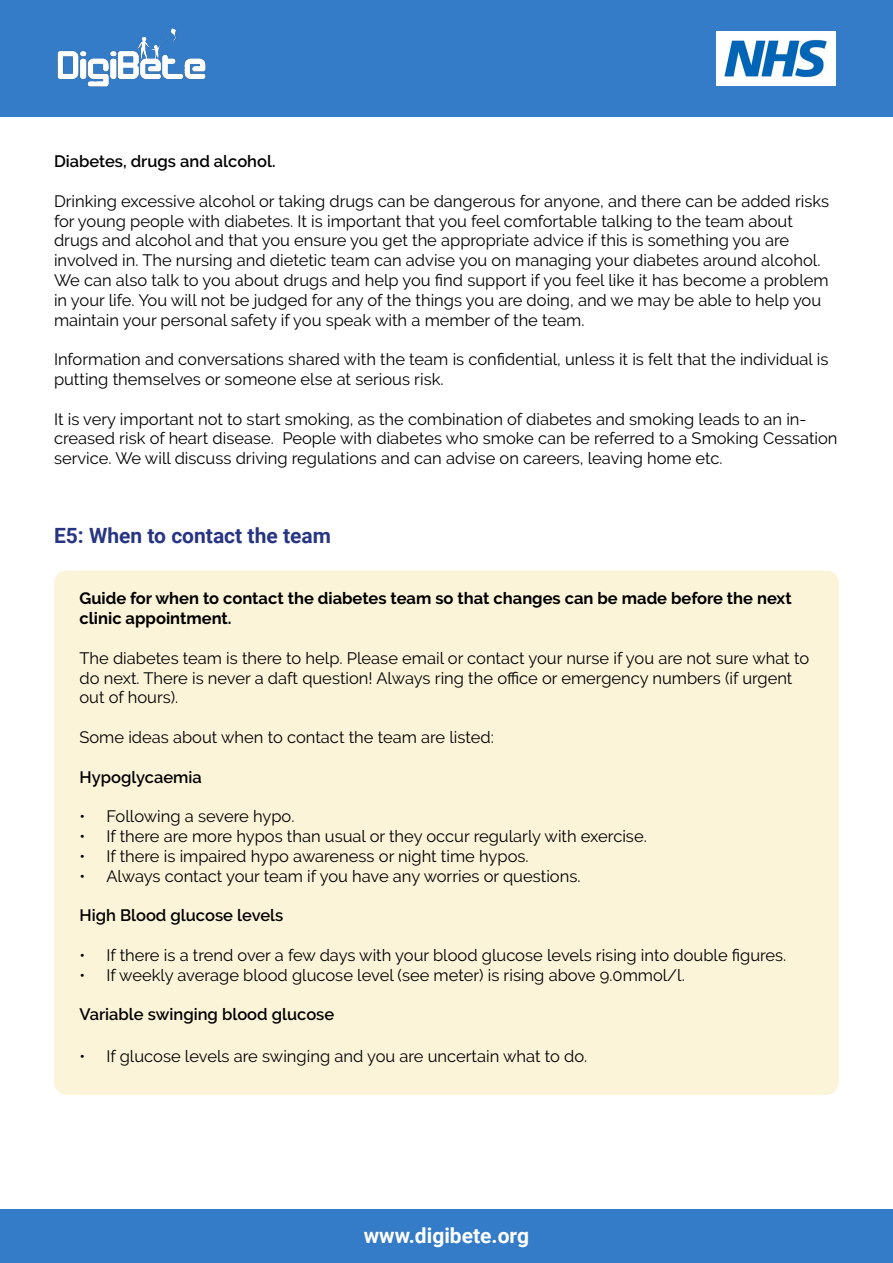
<style>
.page{position:relative;width:893px;height:1263px;background:#fff}
.page>*{position:absolute;margin:0;border:0;box-sizing:border-box;transform-origin:0 0}
.t1{font:700 21px "Roboto";color:#283583}
.t2{font:700 21px "Roboto";color:#fff}
.t3{font:16.5px/19.8px "Raleway";color:#000}
.t4{font:700 16.5px/19.8px "Raleway";color:#000}
.t5{font:600 16.5px "Raleway";color:#000}
</style>
<div class="page">
<div style="left:0;top:0;width:893px;height:117px;background:#347cc8"></div>
<div style="left:0;top:1209px;width:893px;height:54px;background:#347cc8"></div>
<img style="left:57px;top:28px;width:149px;height:59px">
<img style="left:717px;top:32px;width:118px;height:54px">
<div style="left:54px;top:570px;width:785px;height:525px;background:#fcf4d9;border-radius:13px"></div>
<p class="t5" style="left:54px;top:152px;width:223px">Diabetes, drugs and alcohol.</p>
<p class="t3" style="left:54px;top:191px;width:777px">Drinking excessive alcohol or taking drugs can be dangerous for anyone, and there can be added risks for young people with diabetes. It is important that you feel comfortable talking to the team about drugs and alcohol and that you ensure you get the appropriate advice if this is something you are involved in. The nursing and dietetic team can advise you on managing your diabetes around alcohol.<br>We can also talk to you about drugs and help you find support if you feel like it has become a problem in your life. You will not be judged for any of the things you are doing, and we may be able to help you maintain your personal safety if you speak with a member of the team.</p>
<p class="t3" style="left:54px;top:349px;width:776px">Information and conversations shared with the team is confidential, unless it is felt that the individual is putting themselves or someone else at serious risk.</p>
<p class="t3" style="left:54px;top:409px;width:785px">It is very important not to start smoking, as the combination of diabetes and smoking leads to an in&shy;creased risk of heart disease. People with diabetes who smoke can be referred to a Smoking Cessation service. We will discuss driving regulations and can advise on careers, leaving home etc.</p>
<p class="t1" style="left:54px;top:521px;width:278px">E5: When to contact the team</p>
<p class="t4" style="left:79px;top:589px;width:714px">Guide for when to contact the diabetes team so that changes can be made before the next clinic appointment.</p>
<p class="t3" style="left:79px;top:648px;width:731px">The diabetes team is there to help. Please email or contact your nurse if you are not sure what to do next. There is never a daft question! Always ring the office or emergency numbers (if urgent out of hours).</p>
<p class="t3" style="left:79px;top:727px;width:416px">Some ideas about when to contact the team are listed:</p>
<p class="t5" style="left:79px;top:767px;width:124px">Hypoglycaemia</p>
<p class="t3" style="left:79px;top:806px;width:217px">• Following a severe hypo.</p>
<p class="t3" style="left:79px;top:826px;width:569px">• If there are more hypos than usual or they occur regularly with exercise.</p>
<p class="t3" style="left:79px;top:846px;width:451px">• If there is impaired hypo awareness or night time hypos.</p>
<p class="t3" style="left:79px;top:866px;width:503px">• Always contact your team if you have any worries or questions.</p>
<p class="t5" style="left:79px;top:906px;width:205px">High Blood glucose levels</p>
<p class="t3" style="left:79px;top:945px;width:708px">• If there is a trend over a few days with your blood glucose levels rising into double figures.</p>
<p class="t3" style="left:79px;top:965px;width:607px">• If weekly average blood glucose level (see meter) is rising above 9.0mmol/l.</p>
<p class="t5" style="left:79px;top:1005px;width:256px">Variable swinging blood glucose</p>
<p class="t3" style="left:79px;top:1046px;width:509px">• If glucose levels are swinging and you are uncertain what to do.</p>
<p class="t2" style="left:364px;top:1221px;width:167px">www.digibete.org</p>
</div>
